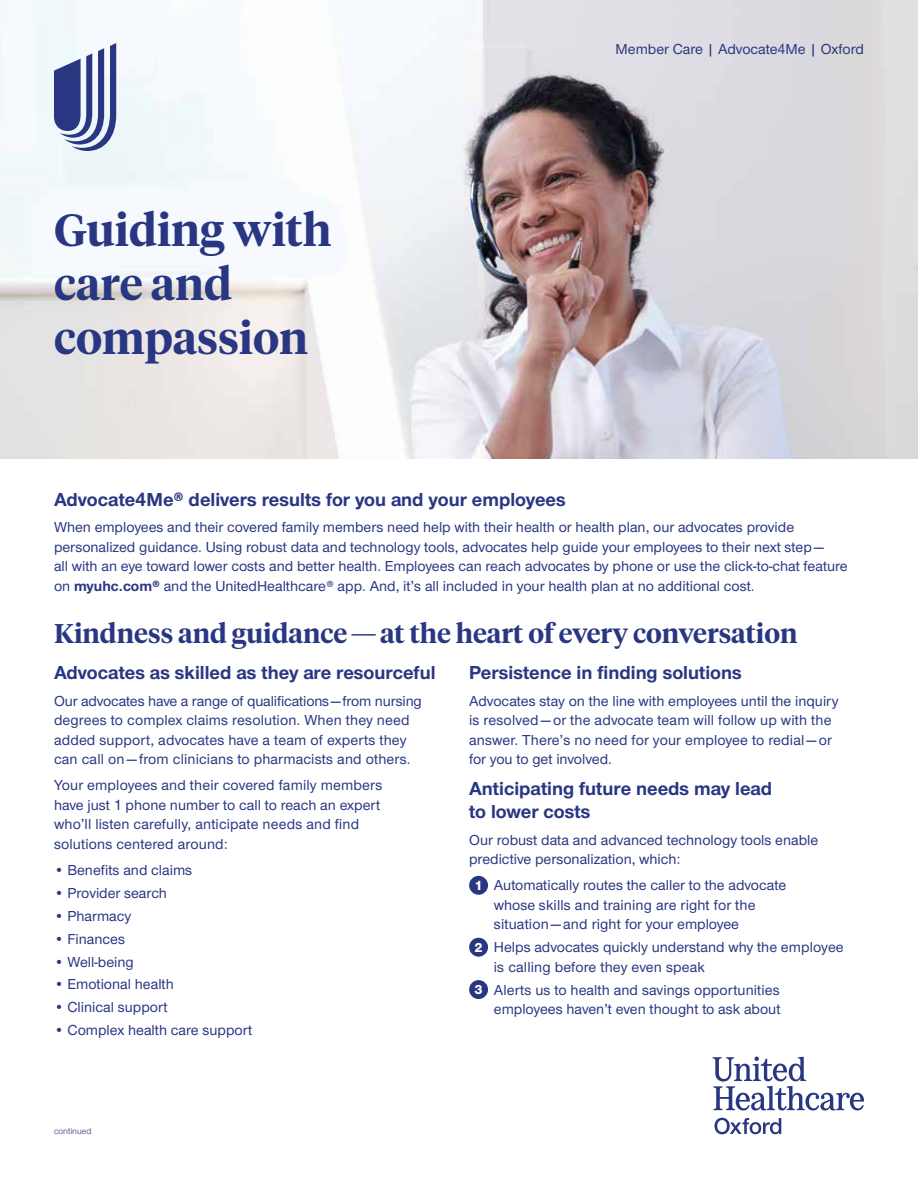
<style>
.page{position:relative;width:918px;height:1188px;background:#fff}
.page>*{position:absolute;margin:0;border:0;box-sizing:border-box;transform-origin:0 0}
.t1{font:600 45px/54px "UHC Serif Headline";color:#293682}
.t2{font:600 27px "UHC Serif Headline";color:#293682}
.t3{font:700 19.5px/23.4px "UHC Sans";color:#293682}
.t4{font:500 15px/19.5px "UHC Sans";color:#293682}
.t5{font:9px "UHC Sans";color:#293682}
.s1{font-weight:700}
.s2{font-weight:800;font-size:13.5px;color:#fff}
</style>
<div class="page">
<svg style="left:713px;top:1057px;width:151px;height:54px"></svg>
<svg style="left:715px;top:1118px;width:66px;height:16px"></svg>
<img style="left:0;top:0;width:918px;height:459px">
<div style="left:469px;top:876px;width:19px;height:19px;background:#293682;border-radius:50%"></div>
<div style="left:469px;top:938px;width:19px;height:19px;background:#293682;border-radius:50%"></div>
<div style="left:469px;top:980px;width:19px;height:19px;background:#293682;border-radius:50%"></div>
<svg style="left:54px;top:43px;width:62px;height:108px"></svg>
<h1 class="t1" style="left:54px;top:201px;width:279px">Guiding with care and compassion</h1>
<p class="t4" style="left:616px;top:39px;width:250px">Member Care | Advocate4Me | Oxford</p>
<h3 class="t3" style="left:54px;top:487px;width:513px">Advocate4Me® delivers results for you and your employees</h3>
<p class="t4" style="left:54px;top:517px;width:795px">When employees and their covered family members need help with their health or health plan, our advocates provide personalized guidance. Using robust data and technology tools, advocates help guide your employees to their next step—<br>all with an eye toward lower costs and better health. Employees can reach advocates by phone or use the click-to-chat feature on <span class="s1">myuhc.com®</span> and the UnitedHealthcare® app. And, it’s all included in your health plan at no additional cost.</p>
<h2 class="t2" style="left:54px;top:615px;width:745px">Kindness and guidance—at the heart of every conversation</h2>
<h3 class="t3" style="left:54px;top:661px;width:383px">Advocates as skilled as they are resourceful</h3>
<p class="t4" style="left:54px;top:690px;width:369px">Our advocates have a range of qualifications—from nursing degrees to complex claims resolution. When they need added support, advocates have a team of experts they can call on—from clinicians to pharmacists and others.</p>
<p class="t4" style="left:54px;top:775px;width:330px">Your employees and their covered family members have just 1 phone number to call to reach an expert who’ll listen carefully, anticipate needs and find solutions centered around:</p>
<p class="t4" style="left:54px;top:860px;width:140px">• Benefits and claims</p>
<p class="t4" style="left:54px;top:883px;width:115px">• Provider search</p>
<p class="t4" style="left:54px;top:905px;width:79px">• Pharmacy</p>
<p class="t4" style="left:54px;top:928px;width:73px">• Finances</p>
<p class="t4" style="left:54px;top:951px;width:81px">• Well-being</p>
<p class="t4" style="left:54px;top:974px;width:121px">• Emotional health</p>
<p class="t4" style="left:54px;top:997px;width:115px">• Clinical support</p>
<p class="t4" style="left:54px;top:1020px;width:200px">• Complex health care support</p>
<h3 class="t3" style="left:469px;top:661px;width:274px">Persistence in finding solutions</h3>
<p class="t4" style="left:469px;top:690px;width:371px">Advocates stay on the line with employees until the inquiry is resolved—or the advocate team will follow up with the answer. There’s no need for your employee to redial—or for you to get involved.</p>
<h3 class="t3" style="left:469px;top:776px;width:304px">Anticipating future needs may lead to lower costs</h3>
<p class="t4" style="left:469px;top:829px;width:351px">Our robust data and advanced technology tools enable predictive personalization, which:</p>
<p class="t4" style="left:494px;top:875px;width:294px;text-indent:-19px"><span class="s2">1</span> Automatically routes the caller to the advocate whose skills and training are right for the situation—and right for your employee</p>
<p class="t4" style="left:494px;top:937px;width:351px;text-indent:-19px"><span class="s2">2</span> Helps advocates quickly understand why the employee is calling before they even speak</p>
<p class="t4" style="left:475px;top:979px;width:308px;text-align:right"><span class="s2">3</span> Alerts us to health and savings opportunities employees haven’t even thought to ask about</p>
<p class="t5" style="left:54px;top:1125px;width:39px">continued</p>
</div>
